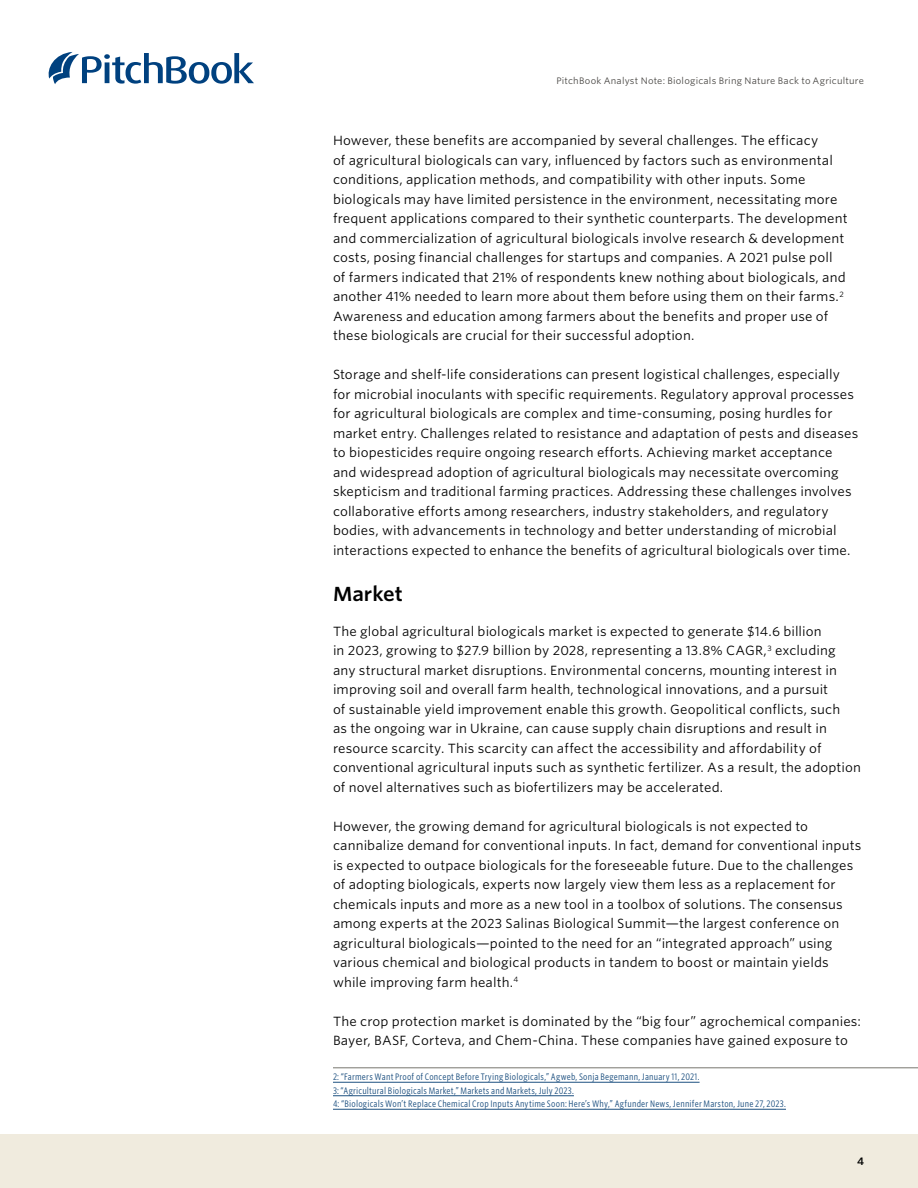
<style>
.page{position:relative;width:918px;height:1188px;background:#fff}
.page>*{position:absolute;margin:0;border:0;box-sizing:border-box;transform-origin:0 0}
.AN_Section_title{font:600 19.5px "Whitney S Sm";letter-spacing:-.005em;color:#000}
.AN_Body_copy{font:12.75px/19.5px "Whitney S Sm";letter-spacing:.01em;color:#000}
.t1{font:600 10.5px "Whitney S Sm";color:#000}
.AN_Footnote{font:9px/13.5px "Whitney Cond S Sm";letter-spacing:.02em;color:#1d5080}
.t2{font:9px "Whitney S Sm";letter-spacing:.025em;color:#484643}
</style>
<div class="page">
<div style="left:0;top:1134px;width:918px;height:54px;background:#f0ebde"></div>
<svg style="left:49px;top:52px;width:205px;height:32px"></svg>
<hr style="left:333px;top:1068px;width:585px;height:1px;background:#78766f">
<hr style="left:333px;top:1082px;width:367px;height:1px;background:#1d5080">
<hr style="left:333px;top:1095px;width:241px;height:1px;background:#1d5080">
<hr style="left:333px;top:1109px;width:453px;height:1px;background:#1d5080">
<p class="t2" style="left:556px;top:75px;width:309px">PitchBook Analyst Note: Biologicals Bring Nature Back to Agriculture</p>
<p class="AN_Body_copy" style="left:333px;top:131px;width:516px">However, these benefits are accompanied by several challenges. The efficacy<br>of agricultural biologicals can vary, influenced by factors such as environmental conditions, application methods, and compatibility with other inputs. Some biologicals may have limited persistence in the environment, necessitating more frequent applications compared to their synthetic counterparts. The development and commercialization of agricultural biologicals involve research &amp; development costs, posing financial challenges for startups and companies. A 2021 pulse poll of farmers indicated that 21% of respondents knew nothing about biologicals, and another 41% needed to learn more about them before using them on their farms.<sup>2<br></sup>Awareness and education among farmers about the benefits and proper use of these biologicals are crucial for their successful adoption.</p>
<p class="AN_Body_copy" style="left:333px;top:365px;width:527px">Storage and shelf-life considerations can present logistical challenges, especially for microbial inoculants with specific requirements. Regulatory approval processes for agricultural biologicals are complex and time-consuming, posing hurdles for market entry. Challenges related to resistance and adaptation of pests and diseases to biopesticides require ongoing research efforts. Achieving market acceptance and widespread adoption of agricultural biologicals may necessitate overcoming skepticism and traditional farming practices. Addressing these challenges involves collaborative efforts among researchers, industry stakeholders, and regulatory bodies, with advancements in technology and better understanding of microbial interactions expected to enhance the benefits of agricultural biologicals over time.</p>
<p class="AN_Section_title" style="left:333px;top:580px;width:71px">Market</p>
<p class="AN_Body_copy" style="left:333px;top:621px;width:530px">The global agricultural biologicals market is expected to generate $14.6 billion<br>in 2023, growing to $27.9 billion by 2028, representing a 13.8% CAGR,<sup>3</sup> excluding any structural market disruptions. Environmental concerns, mounting interest in improving soil and overall farm health, technological innovations, and a pursuit<br>of sustainable yield improvement enable this growth. Geopolitical conflicts, such<br>as the ongoing war in Ukraine, can cause supply chain disruptions and result in resource scarcity. This scarcity can affect the accessibility and affordability of conventional agricultural inputs such as synthetic fertilizer. As a result, the adoption of novel alternatives such as biofertilizers may be accelerated.</p>
<p class="AN_Body_copy" style="left:333px;top:816px;width:530px">However, the growing demand for agricultural biologicals is not expected to cannibalize demand for conventional inputs. In fact, demand for conventional inputs is expected to outpace biologicals for the foreseeable future. Due to the challenges of adopting biologicals, experts now largely view them less as a replacement for chemicals inputs and more as a new tool in a toolbox of solutions. The consensus among experts at the 2023 Salinas Biological Summit—the largest conference on agricultural biologicals—pointed to the need for an “integrated approach” using various chemical and biological products in tandem to boost or maintain yields while improving farm health.<sup>4</sup></p>
<p class="AN_Body_copy" style="left:333px;top:1011px;width:530px">The crop protection market is dominated by the “big four” agrochemical companies:<br>Bayer, BASF, Corteva, and Chem-China. These companies have gained exposure to</p>
<p class="AN_Footnote" style="left:333px;top:1070px;width:455px">2: “Farmers Want Proof of Concept Before Trying Biologicals,” Agweb, Sonja Begemann, January 11, 2021.<br>3: “Agricultural Biologicals Market,” Markets and Markets, July 2023.<br>4: “Biologicals Won’t Replace Chemical Crop Inputs Anytime Soon: Here’s Why,” Agfunder News, Jennifer Marston, June 27, 2023.</p>
<p class="t1" style="left:857px;top:1154px;width:8px">4</p>
</div>
